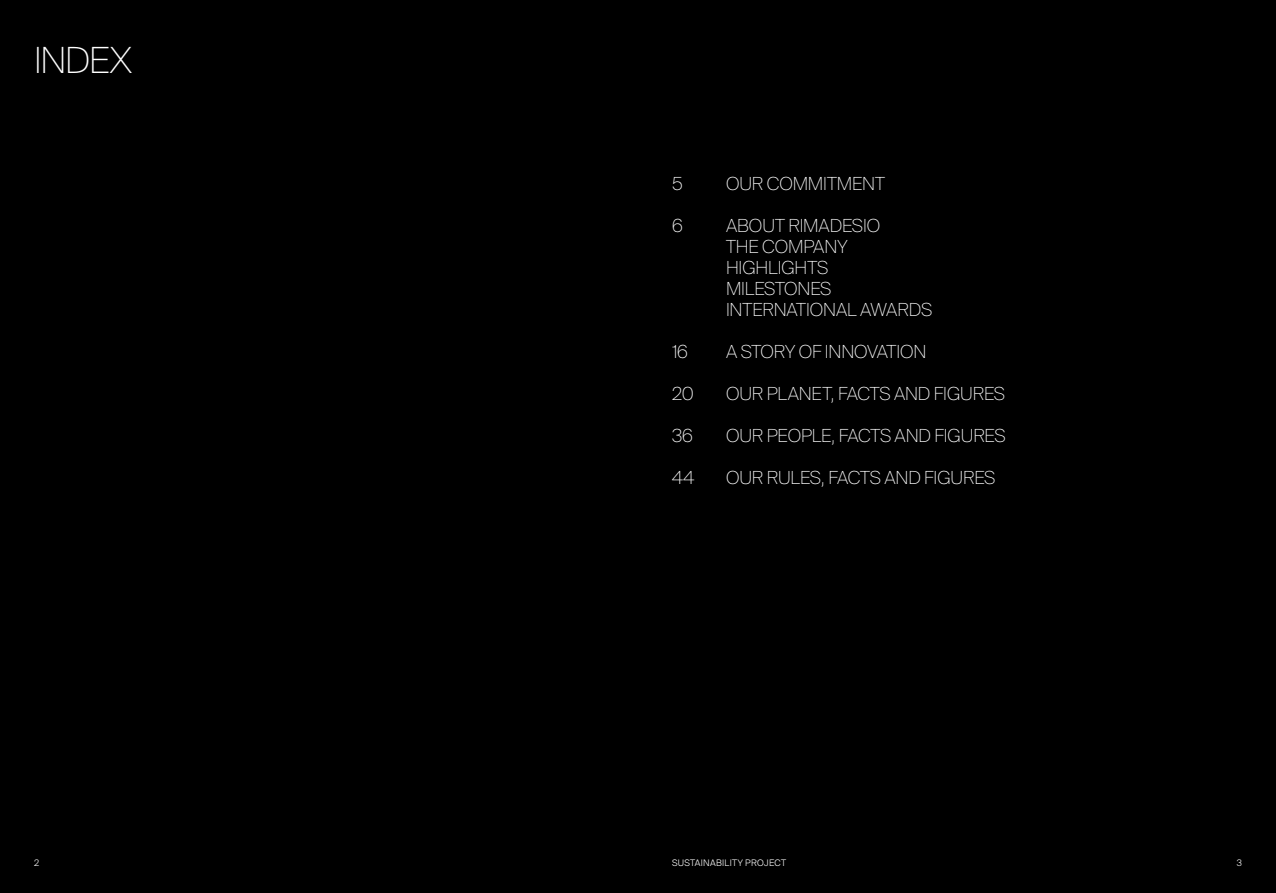
<style>
.page{position:relative;width:1276px;height:893px;background:#000}
.page>*{position:absolute;margin:0;border:0;box-sizing:border-box;transform-origin:0 0}
.t1{font:100 36px "Suisse Intl";letter-spacing:-.03em;color:#fff}
.t2{font:100 18px/21px "Suisse Intl";letter-spacing:-.005em;color:#fff}
.t3{font:300 9px "Suisse Intl";letter-spacing:.03em;color:#fff}
</style>
<div class="page">
<h1 class="t1" style="left:34px;top:40px;width:100px">INDEX</h1>
<p class="t2" style="left:672px;top:173px;width:12px">5</p>
<p class="t2" style="left:726px;top:173px;width:160px">OUR COMMITMENT</p>
<p class="t2" style="left:672px;top:215px;width:12px">6</p>
<p class="t2" style="left:726px;top:215px;width:208px">ABOUT RIMADESIO<br>THE COMPANY<br>HIGHLIGHTS<br>MILESTONES<br>INTERNATIONAL AWARDS</p>
<p class="t2" style="left:672px;top:341px;width:17px">16</p>
<p class="t2" style="left:726px;top:341px;width:202px">A STORY OF INNOVATION</p>
<p class="t2" style="left:672px;top:383px;width:23px">20</p>
<p class="t2" style="left:726px;top:383px;width:280px">OUR PLANET, FACTS AND FIGURES</p>
<p class="t2" style="left:672px;top:425px;width:22px">36</p>
<p class="t2" style="left:726px;top:425px;width:281px">OUR PEOPLE, FACTS AND FIGURES</p>
<p class="t2" style="left:672px;top:467px;width:24px">44</p>
<p class="t2" style="left:726px;top:467px;width:271px">OUR RULES, FACTS AND FIGURES</p>
<p class="t3" style="left:34px;top:857px;width:7px">2</p>
<p class="t3" style="left:672px;top:857px;width:115px">SUSTAINABILITY PROJECT</p>
<p class="t3" style="left:1236px;top:857px;width:7px">3</p>
</div>
